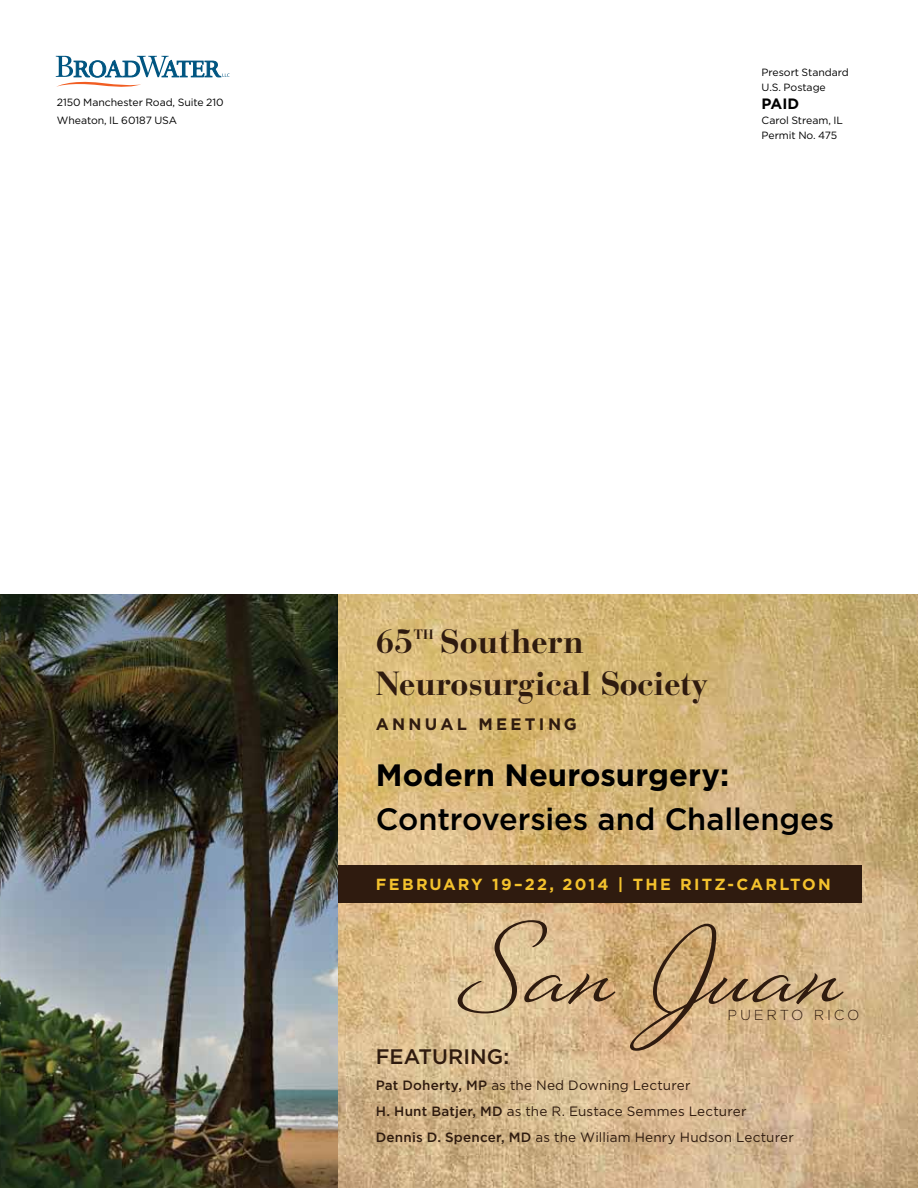
<style>
.page{position:relative;width:918px;height:1188px;background:#fff}
.page>*{position:absolute;margin:0;border:0;box-sizing:border-box;transform-origin:0 0}
.t1{font:125.1px "Montague Script";color:#2f1b0f}
.t2{font:700 33.3px/42.3px "Bauer Bodoni";letter-spacing:-.005em;color:#2f1b0f}
.t3{font:500 30.9px "Gotham";letter-spacing:-.005em;color:#000}
.t4{font:700 30.9px "Gotham";color:#000}
.t5{font:500 21px "Gotham";letter-spacing:.005em;color:#2f1b0f}
.t6{font:700 16.65px "Gotham";letter-spacing:.2em;color:#2f1b0f}
.t7{font:700 16.05px "Gotham";letter-spacing:.14em;color:#f4c22d}
.t8{font:700 15px "Gotham";color:#000}
.t9{font:300 14.4px "Gotham";letter-spacing:.2em;color:#2f1b0f}
.t10{font:13.5px/26px "Gotham";letter-spacing:.01em;color:#2f1b0f}
.t11{font:700 13.5px "Bauer Bodoni";color:#2f1b0f}
.t12{font:10.5px/15px "Gotham";letter-spacing:-.005em;color:#000}
.s1{font-weight:500}
</style>
<div class="page">
<svg style="left:56px;top:56px;width:174px;height:31px"></svg>
<img style="left:338px;top:594px;width:580px;height:594px">
<div style="left:312px;top:865px;width:550px;height:37px;background:#2f1b0f"></div>
<img style="left:0;top:594px;width:338px;height:594px">
<p class="t12" style="left:57px;top:93px;width:168px;line-height:18px">2150 Manchester Road, Suite 210<br>Wheaton, IL 60187 USA</p>
<p class="t12" style="left:762px;top:64px;width:89px">Presort Standard<br>U.S. Postage</p>
<p class="t8" style="left:762px;top:94px;width:39px">PAID</p>
<p class="t12" style="left:762px;top:113px;width:83px">Carol Stream, IL<br>Permit No. 475</p>
<h2 class="t2" style="left:376px;top:620px;width:333px;text-indent:64px">Southern<br>Neurosurgical Society</h2>
<p class="t6" style="left:376px;top:713px;width:203px">ANNUA L MEETI NG</p>
<h2 class="t2" style="left:376px;top:620px;width:39px">65</h2>
<p class="t11" style="left:414px;top:626px;width:21px">th</p>
<h3 class="t4" style="left:376px;top:755px;width:355px">MODERN NEUROSURGERY:</h3>
<h3 class="t3" style="left:376px;top:799px;width:460px">Controversies and Challenges</h3>
<p class="t7" style="left:376px;top:873px;width:457px">FEBRUARY 19–22, 2014 | THE RITZ-CARLTON</p>
<h1 class="t1" style="left:471px;top:885px;width:372px">San Juan</h1>
<p class="t9" style="left:728px;top:1005px;width:133px">PUERTO R ICO</p>
<h3 class="t5" style="left:376px;top:1043px;width:135px">FEATURING:</h3>
<p class="t10" style="left:376px;top:1072px;width:420px"><span class="s1">Pat Doherty, MP</span> as the Ned Downing Lecturer<br><span class="s1">H. Hunt Batjer, MD</span> as the R. Eustace Semmes Lecturer<br><span class="s1">Dennis D. Spencer, MD</span> as the William Henry Hudson Lecturer</p>
</div>
